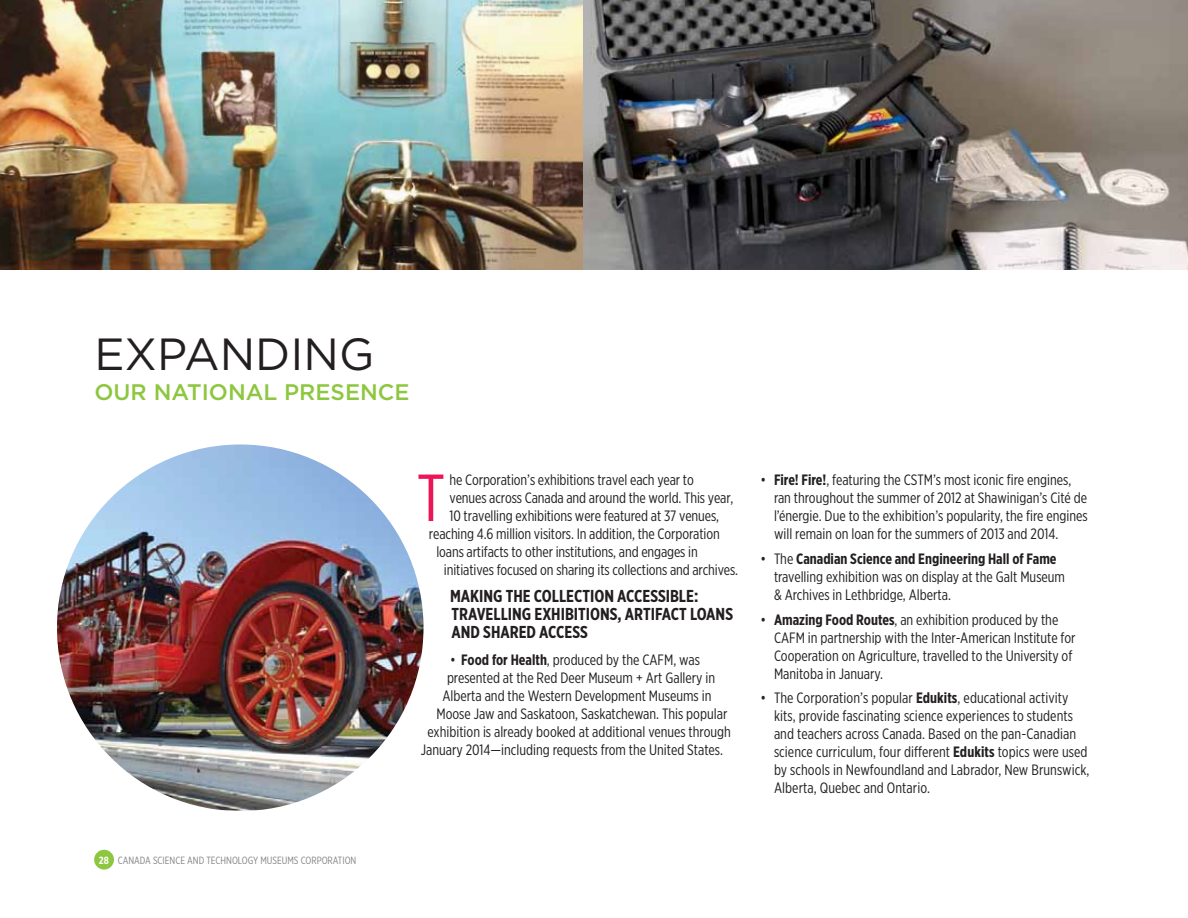
<style>
.page{position:relative;width:1188px;height:918px;background:#fff}
.page>*{position:absolute;margin:0;border:0;box-sizing:border-box;transform-origin:0 0}
.t1{font:66.45px "Gotham X Narrow";color:#ed1556}
.t2{font:45px "Gotham";color:#231f20}
.t3{font:500 22.5px "Gotham";color:#8dc63f}
.t4{font:700 17.25px/18px "Gotham X Narrow";color:#231f20}
.t5{font:15px/18px "Gotham X Narrow";color:#231f20}
.t6{font:10.5px "Gotham X Narrow";color:#848688}
.s1{font-weight:700;color:#fff}
.s2{font-weight:700}
</style>
<div class="page">
<div style="left:94px;top:850px;width:20px;height:20px;background:#8dc63f;border-radius:50%"></div>
<img style="left:0;top:0;width:1188px;height:270px">
<img style="left:58px;top:445px;width:365px;height:365px">
<h2 class="t2" style="left:94px;top:325px;width:122px">EXPANDING</h2>
<h3 class="t3" style="left:94px;top:377px;width:317px">OUR NATIONAL PRESENCE</h3>
<p class="t6" style="left:99px;top:854px;width:95px"><span class="s1">28</span> canada SCIENCE AND</p>
<p class="t6" style="left:206px;top:854px;width:150px">TECHNOLOGY MUSEUMS CORPORATION</p>
<h1 class="t1" style="left:417px;top:458px;width:26px">T</h1>
<p class="t5" style="left:450px;top:471px;width:246px">he Corporation’s exhibitions travel each year to</p>
<p class="t5" style="left:450px;top:489px;width:286px">venues across Canada and around the world. This year,</p>
<p class="t5" style="left:450px;top:507px;width:271px">10 travelling exhibitions were featured at 37 venues,</p>
<p class="t5" style="left:429px;top:525px;width:292px">reaching 4.6 million visitors. In addition, the Corporation</p>
<p class="t5" style="left:436px;top:543px;width:263px">loans artifacts to other institutions, and engages in</p>
<p class="t5" style="left:444px;top:561px;width:296px">initiatives focused on sharing its collections and archives.</p>
<p class="t4" style="left:450px;top:587px;width:283px">Making the Collection Accessible:<br>Travelling Exhibitions, Artifact Loans and Shared Access</p>
<p class="t5" style="left:450px;top:650px;width:251px">• <span class="s2">Food for Health</span>, produced by the CAFM, was</p>
<p class="t5" style="left:447px;top:668px;width:270px">presented at the Red Deer Museum + Art Gallery in</p>
<p class="t5" style="left:442px;top:686px;width:270px">Alberta and the Western Development Museums in</p>
<p class="t5" style="left:436px;top:704px;width:292px">Moose Jaw and Saskatoon, Saskatchewan. This popular</p>
<p class="t5" style="left:428px;top:722px;width:305px">exhibition is already booked at additional venues through</p>
<p class="t5" style="left:421px;top:740px;width:304px">January 2014—including requests from the United States.</p>
<p class="t5" style="left:774px;top:471px;width:315px;text-indent:-14px">• <span class="s2">Fire! Fire!</span>, featuring the CSTM’s most iconic fire engines, ran throughout the summer of 2012 at Shawinigan’s Cité de l’énergie. Due to the exhibition’s popularity, the fire engines will remain on loan for the summers of 2013 and 2014.</p>
<p class="t5" style="left:774px;top:549px;width:293px;text-indent:-14px">• The <span class="s2">Canadian Science and Engineering Hall of Fame </span>travelling exhibition was on display at the Galt Museum &amp; Archives in Lethbridge, Alberta.</p>
<p class="t5" style="left:774px;top:610px;width:303px;text-indent:-14px">• <span class="s2">Amazing Food Routes</span>, an exhibition produced by the CAFM in partnership with the Inter-American Institute for Cooperation on Agriculture, travelled to the University of Manitoba in January.</p>
<p class="t5" style="left:774px;top:689px;width:317px;text-indent:-14px">• The Corporation’s popular <span class="s2">Edukits</span>, educational activity kits, provide fascinating science experiences to students and teachers across Canada. Based on the pan-Canadian science curriculum, four different <span class="s2">Edukits</span> topics were used by schools in Newfoundland and Labrador, New Brunswick, Alberta, Quebec and Ontario.</p>
</div>
